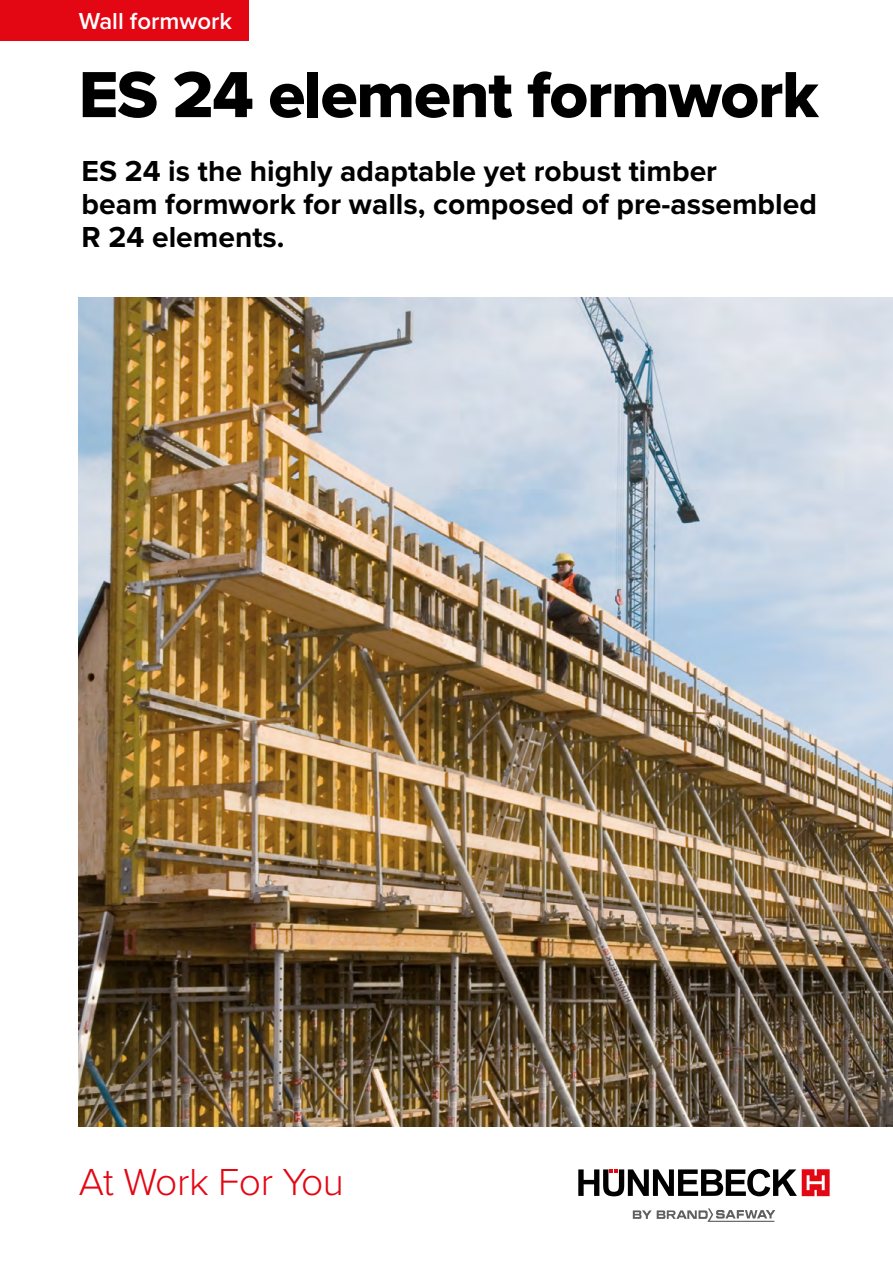
<style>
.page{position:relative;width:893px;height:1263px;background:#fff}
.page>*{position:absolute;margin:0;border:0;box-sizing:border-box;transform-origin:0 0}
.t1{font:67.5px "Proxima Nova Extrabld";letter-spacing:-.02em;color:#000}
.t2{font:300 39px "Proxima Nova";letter-spacing:-.01em;color:#e30613}
.t3{font:700 30px/33px "Proxima Nova";color:#000}
.t4{font:600 24px "Proxima Nova";color:#fff}
</style>
<div class="page">
<div style="left:0;top:0;width:249px;height:40px;background:#e30613"></div>
<svg style="left:578px;top:1169px;width:252px;height:27px"></svg>
<svg style="left:633px;top:1208px;width:142px;height:14px"></svg>
<img style="left:79px;top:298px;width:814px;height:829px">
<p class="t4" style="left:79px;top:3px;width:155px">Wall formwork</p>
<h1 class="t1" style="left:79px;top:44px;width:742px">ES 24 element formwork</h1>
<p class="t3" style="left:82px;top:154px;width:737px">ES 24 is the highly adaptable yet robust timber<br>beam formwork for walls, composed of pre-assembled<br>R 24 elements.</p>
<h2 class="t2" style="left:79px;top:1153px;width:267px">At Work For You</h2>
</div>
